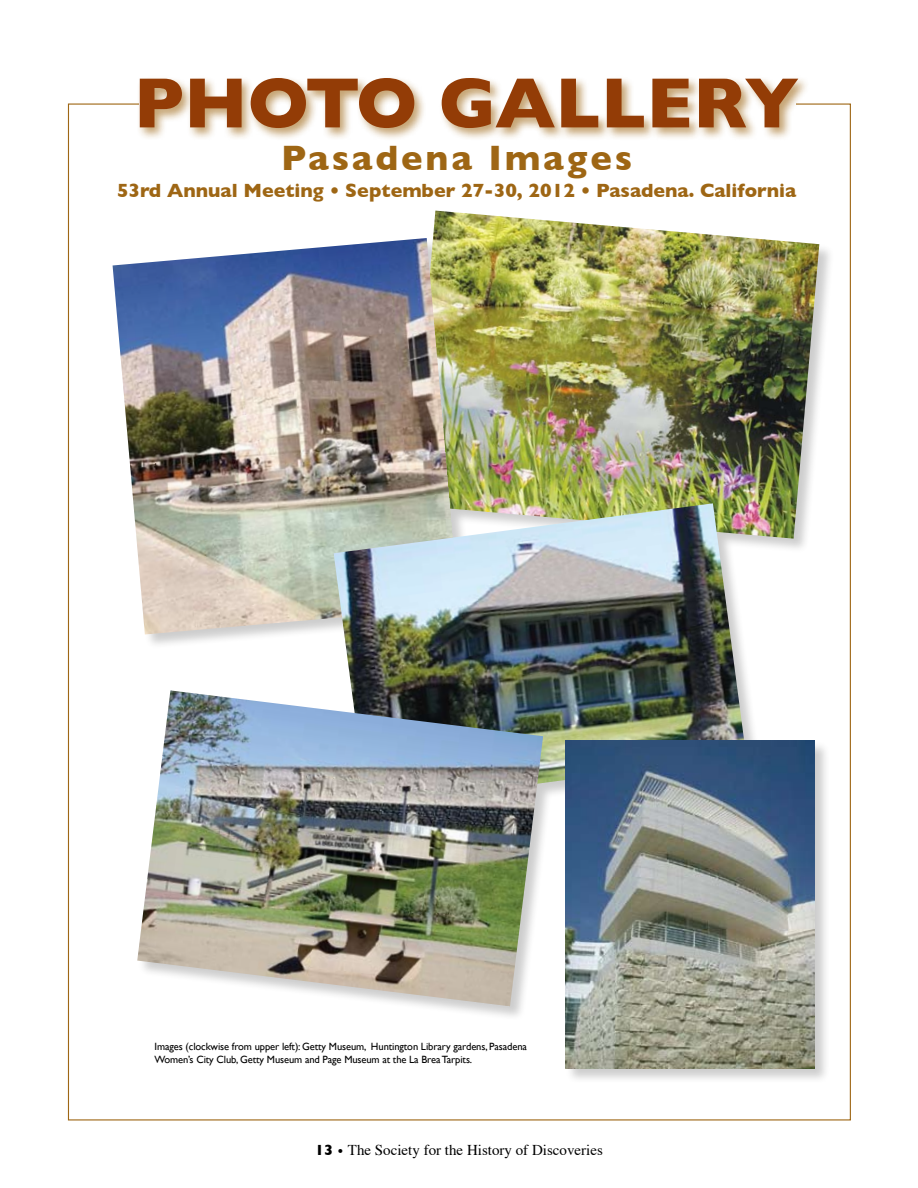
<style>
.page{position:relative;width:918px;height:1188px;background:#fff}
.page>*{position:absolute;margin:0;border:0;box-sizing:border-box;transform-origin:0 0}
.t1{font:700 72px "Gill Sans";color:#933c06}
.t2{font:700 36px "Gill Sans";letter-spacing:.08em;color:#9e6614}
.t3{font:700 19.5px "Gill Sans";color:#9e6614}
.t4{font:15px "Times";color:#000}
.t5{font:10.5px/12.6px "Gill Sans";letter-spacing:-.01em;color:#000}
.s1{font-family:"Gill Sans";font-weight:700}
.s2{font-family:"Gill Sans";font-weight:700;font-size:12px}
</style>
<div class="page">
<div style="left:137px;top:75px;width:674px;height:66px;background:#9e6614;opacity:.6"></div>
<div style="left:112px;top:210px;width:722px;height:874px;background:#000;opacity:.2"></div>
<img style="left:410px;top:211px;width:409px;height:328px">
<img style="left:113px;top:238px;width:346px;height:396px">
<img style="left:334px;top:503px;width:412px;height:303px">
<img style="left:137px;top:690px;width:406px;height:316px">
<img style="left:565px;top:741px;width:250px;height:327px">
<h1 class="t1" style="left:134px;top:61px;width:108px">Photo</h1>
<h1 class="t1" style="left:439px;top:61px;width:361px">Gallery</h1>
<h2 class="t2" style="left:281px;top:137px;width:352px">Pasadena Images</h2>
<h3 class="t3" style="left:117px;top:179px;width:681px">53rd Annual Meeting • September 27-30, 2012 • Pasadena. California</h3>
<p class="t5" style="left:155px;top:1040px;width:374px">Images (clockwise from upper left): Getty Museum, Huntington Library gardens, Pasadena<br>Women’s City Club, Getty Museum and Page Museum at the La Brea Tarpits.</p>
<h3 class="t4" style="left:315px;top:1136px;width:289px"><span class="s1">13</span> <span class="s2">•</span> The Society for the History of Discoveries</h3>
</div>
